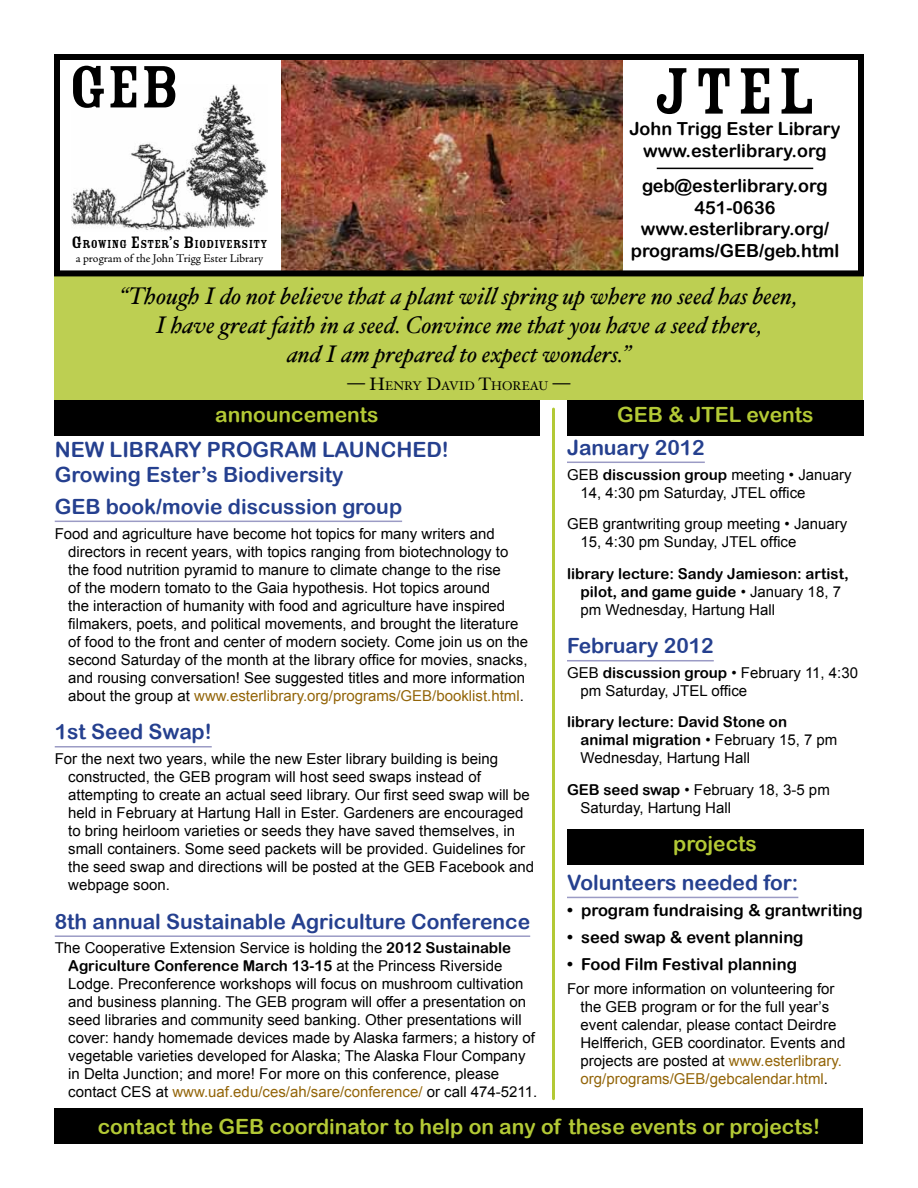
<style>
.page{position:relative;width:918px;height:1188px;background:#fff}
.page>*{position:absolute;margin:0;border:0;box-sizing:border-box;transform-origin:0 0}
.t1{font:72px "Rosewood Std Fill";color:#000}
.t2{font:65.55px "Rosewood Std Fill";color:#000}
.t3{font:italic 24px/28.8px "Hoefler Text";color:#000;text-align:center}
.t4{font:21px/25.2px "Arial Rounded MT Bold";color:#25408f}
.t5{font:21px "Arial Rounded MT Bold";color:#b3c935}
.t6{font:18px/21.6px "Arial Rounded MT Bold";color:#000;text-align:center}
.t7{font:16.5px "Arial Rounded MT Bold";color:#000}
.t8{font:15px/18px "Arial";color:#000}
.t9{font:15px/18px "Arial Rounded MT Bold";color:#000;text-align:center}
.t10{font:12.75px "Rosewood Std Fill";letter-spacing:.015em;color:#000}
.t11{font:12.6px "Hoefler Text";color:#000}
.t12{font:11.85px "Adobe Jenson Pro";letter-spacing:-.005em;color:#000}
.s1{font-size:18px}
.s2{font-size:18.15px}
.s3{font-family:"Arial Rounded MT Bold"}
.s4{font-family:"Arial"}
.s5{color:#936509}
</style>
<div class="page">
<img style="left:281px;top:61px;width:341px;height:208px">
<div style="left:55px;top:275px;width:808px;height:125px;background:#bdcf52"></div>
<img style="left:71px;top:84px;width:197px;height:147px">
<hr style="left:657px;top:168px;width:156px;height:1px;background:#000">
<div style="left:55px;top:400px;width:485px;height:36px;background:#000"></div>
<div style="left:55px;top:1108px;width:808px;height:36px;background:#000"></div>
<div style="left:567px;top:830px;width:297px;height:35px;background:#000"></div>
<div style="left:567px;top:400px;width:297px;height:36px;background:#000"></div>
<hr style="left:567px;top:462px;width:138px;height:1px;background:#9b9bc5">
<hr style="left:567px;top:660px;width:147px;height:1px;background:#9b9bc5">
<hr style="left:567px;top:897px;width:231px;height:1px;background:#9b9bc5">
<hr style="left:55px;top:521px;width:347px;height:1px;background:#9b9bc5">
<hr style="left:55px;top:746px;width:157px;height:2px;background:#9b9bc5">
<hr style="left:55px;top:935px;width:475px;height:2px;background:#9b9bc5">
<hr style="left:552px;top:409px;width:3px;height:690px;background:#b3c935">
<div style="left:54px;top:54px;width:810px;height:222px;border:6px solid #000"></div>
<h2 class="t2" style="left:68px;top:51px;width:113px">GEB</h2>
<h1 class="t1" style="left:653px;top:52px;width:165px">JTEL</h1>
<p class="t6" style="left:629px;top:118px;width:213px">John Trigg Ester Library www.esterlibrary.org</p>
<p class="t6" style="left:631px;top:175px;width:210px">geb@esterlibrary.org<br>451-0636 www.esterlibrary.org/ programs/GEB/geb.html</p>
<h3 class="t3" style="left:120px;top:282px;width:679px">“Though I do not believe that a plant will spring up where no seed has been,<br>I have great faith in a seed. Convince me that you have a seed there,<br>and I am prepared to expect wonders.”</h3>
<p class="t11" style="left:348px;top:379px;width:224px"><span class="s1">— H</span>ENRY <span class="s1">D</span>AVID <span class="s1">T</span>HOREAU <span class="s1">—</span></p>
<h3 class="t5" style="left:617px;top:402px;width:198px">GEB &amp; JTEL events</h3>
<p class="t10" style="left:72px;top:237px;width:197px"><span class="s2">G</span>ROWING <span class="s2">E</span>STER<span class="s2">’</span>S <span class="s2">B</span>IODIVERSITY</p>
<p class="t12" style="left:76px;top:252px;width:189px">a program of the John Trigg Ester Library</p>
<h3 class="t5" style="left:215px;top:402px;width:165px">announcements</h3>
<h3 class="t4" style="left:567px;top:434px;width:139px">January 2012</h3>
<p class="t8" style="left:580px;top:465px;width:273px;text-indent:-14px">GEB <span class="s3">discussion group</span> meeting • January<br>14, 4:30 pm Saturday, JTEL office</p>
<p class="t8" style="left:580px;top:515px;width:268px;text-indent:-14px">GEB grantwriting group meeting • January<br>15, 4:30 pm Sunday, JTEL office</p>
<p class="t9" style="left:567px;top:564px;width:283px">library lecture: Sandy Jamieson: artist, pilot, and game guide <span class="s4">• January 18, 7</span></p>
<p class="t8" style="left:580px;top:600px;width:196px">pm Wednesday, Hartung Hall</p>
<h3 class="t4" style="left:567px;top:633px;width:148px">February 2012</h3>
<p class="t8" style="left:580px;top:664px;width:279px;text-indent:-14px">GEB <span class="s3">discussion group</span> • February 11, 4:30 pm Saturday, JTEL office</p>
<p class="t9" style="left:580px;top:713px;width:258px;text-align:left;text-indent:-14px">library lecture: David Stone on animal migration <span class="s4">• February 15, 7 pm</span></p>
<p class="t8" style="left:567px;top:743px;width:264px;line-height:31.5px;text-indent:14px">Wednesday, Hartung Hall<br><span class="s3">GEB seed swap</span> • February 18, 3-5 pm</p>
<p class="t8" style="left:580px;top:799px;width:152px">Saturday, Hartung Hall</p>
<h3 class="t4" style="left:55px;top:436px;width:396px">NEW LIBRARY PROGRAM LAUNCHED!<br>Growing Ester’s Biodiversity</h3>
<h3 class="t4" style="left:55px;top:493px;width:349px">GEB book/movie discussion group</h3>
<p class="t8" style="left:68px;top:524px;width:461px;text-indent:-14px">Food and agriculture have become hot topics for many writers and directors in recent years, with topics ranging from biotechnology to the food nutrition pyramid to manure to climate change to the rise<br>of the modern tomato to the Gaia hypothesis. Hot topics around<br>the interaction of humanity with food and agriculture have inspired filmakers, poets, and political movements, and brought the literature of food to the front and center of modern society. Come join us on the second Saturday of the month at the library office for movies, snacks, and rousing conversation! See suggested titles and more information about the group at <span class="s5">www.esterlibrary.org/programs/GEB/booklist.html</span>.</p>
<h3 class="t4" style="left:55px;top:719px;width:158px">1st Seed Swap!</h3>
<p class="t8" style="left:68px;top:750px;width:468px;text-indent:-14px">For the next two years, while the new Ester library building is being constructed, the GEB program will host seed swaps instead of attempting to create an actual seed library. Our first seed swap will be held in February at Hartung Hall in Ester. Gardeners are encouraged to bring heirloom varieties or seeds they have saved themselves, in small containers. Some seed packets will be provided. Guidelines for the seed swap and directions will be posted at the GEB Facebook and webpage soon.</p>
<h3 class="t4" style="left:55px;top:908px;width:477px">8th annual Sustainable Agriculture Conference</h3>
<p class="t8" style="left:55px;top:939px;width:458px">The Cooperative Extension Service is holding the <span class="s3">2012 Sustainable</span></p>
<p class="t9" style="left:68px;top:957px;width:436px">Agriculture Conference March 13-15 <span class="s4">at the Princess Riverside</span></p>
<p class="t8" style="left:68px;top:975px;width:471px">Lodge. Preconference workshops will focus on mushroom cultivation and business planning. The GEB program will offer a presentation on seed libraries and community seed banking. Other presentations will cover: handy homemade devices made by Alaska farmers; a history of vegetable varieties developed for Alaska; The Alaska Flour Company in Delta Junction; and more! For more on this conference, please contact CES at <span class="s5">www.uaf.edu/ces/ah/sare/conference/</span> or call 474-5211.</p>
<h3 class="t5" style="left:98px;top:1114px;width:724px">contact the GEB coordinator to help on any of these events or projects!</h3>
<h3 class="t5" style="left:673px;top:831px;width:85px">projects</h3>
<h3 class="t4" style="left:567px;top:870px;width:233px">Volunteers needed for:</h3>
<p class="t7" style="left:567px;top:901px;width:297px">• program fundraising &amp; grantwriting</p>
<p class="t7" style="left:567px;top:927px;width:238px">• seed swap &amp; event planning</p>
<p class="t7" style="left:567px;top:954px;width:232px">• Food Film Festival planning</p>
<p class="t8" style="left:580px;top:980px;width:266px;text-indent:-14px">For more information on volunteering for the GEB program or for the full year’s event calendar, please contact Deirdre Helfferich, GEB coordinator. Events and projects are posted at <span class="s5">www.esterlibrary. org/programs/GEB/gebcalendar.html</span>.</p>
</div>
